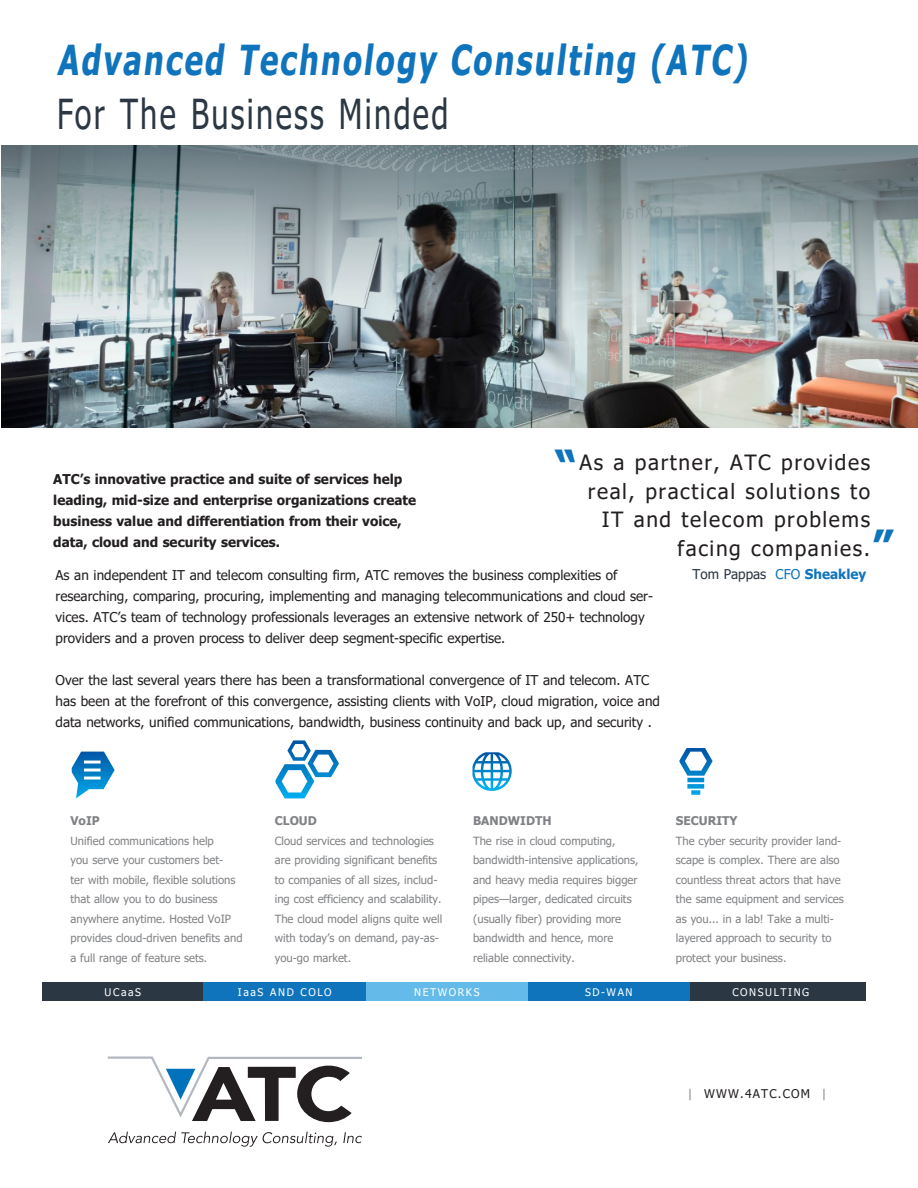
<style>
.page{position:relative;width:918px;height:1188px;background:#fff}
.page>*{position:absolute;margin:0;border:0;box-sizing:border-box;transform-origin:0 0}
.t1{font:700 45px "Tahoma";color:#1074bc}
.t2{font:700 41.25px "Tahoma";color:#1074bc;scale:.74 1}
.t3{font:41.25px "Tahoma";letter-spacing:.075em;color:#2b3743;scale:.74 1}
.t4{font:21px/28.5px "Tahoma";letter-spacing:.075em;color:#231f20;text-align:right}
.t5{font:13.5px/21px "Tahoma";color:#231f20}
.t6{font:700 13.5px/21px "Tahoma";color:#231f20}
.t7{font:13.5px "Tahoma";color:#2b3743}
.t8{font:700 12px "Tahoma";color:#808285}
.t9{font:12px "Tahoma";letter-spacing:.1em;color:#231f20}
.t10{font:11.25px/19.5px "Tahoma";color:#808285}
.t11{font:10.5px "Tahoma";letter-spacing:.15em;color:#fff}
.s1{color:#1074bc}
.s2{font-weight:700;color:#1074bc}
.s3{color:#808285}
</style>
<div class="page">
<div style="left:42px;top:982px;width:162px;height:19px;background:#2b3743"></div>
<div style="left:204px;top:982px;width:162px;height:19px;background:#1074bc"></div>
<div style="left:366px;top:982px;width:162px;height:19px;background:#64bae9"></div>
<div style="left:528px;top:982px;width:162px;height:19px;background:#1074bc"></div>
<div style="left:690px;top:982px;width:175px;height:19px;background:#2b3743"></div>
<svg style="left:108px;top:1056px;width:254px;height:66px"></svg>
<svg style="left:108px;top:1132px;width:229px;height:15px"></svg>
<svg style="left:343px;top:1132px;width:19px;height:11px"></svg>
<svg style="left:72px;top:752px;width:43px;height:46px"></svg>
<svg style="left:276px;top:740px;width:63px;height:58px"></svg>
<svg style="left:472px;top:752px;width:40px;height:39px"></svg>
<svg style="left:679px;top:748px;width:34px;height:47px"></svg>
<img style="left:2px;top:146px;width:916px;height:281px">
<p class="t2" style="left:57px;top:31px;width:943px">Advanced Technology Consulting (ATC)</p>
<p class="t3" style="left:57px;top:87px;width:530px">For The Business Minded</p>
<p class="t1" style="left:555px;top:436px;width:24px">“</p>
<p class="t4" style="left:580px;top:449px;width:292px">As a partner, ATC provides real, practical solutions to<br>IT and telecom problems facing companies.</p>
<p class="t7" style="left:693px;top:565px;width:175px">Tom Pappas <span class="s1">CFO</span> <span class="s2">Sheakley</span></p>
<p class="t6" style="left:53px;top:469px;width:364px">ATC’s innovative practice and suite of services help leading, mid-size and enterprise organizations create business value and differentiation from their voice, data, cloud and security services.</p>
<p class="t1" style="left:871px;top:516px;width:24px">”</p>
<p class="t5" style="left:56px;top:565px;width:599px">As an independent IT and telecom consulting firm, ATC removes the business complexities of researching, comparing, procuring, implementing and managing telecommunications and cloud ser&shy;vices. ATC’s team of technology professionals leverages an extensive network of 250+ technology providers and a proven process to deliver deep segment-specific expertise.</p>
<p class="t5" style="left:56px;top:670px;width:606px">Over the last several years there has been a transformational convergence of IT and telecom. ATC has been at the forefront of this convergence, assisting clients with VoIP, cloud migration, voice and data networks, unified communications, bandwidth, business continuity and back up, and security .</p>
<p class="t8" style="left:70px;top:812px;width:31px">VoIP</p>
<p class="t10" style="left:70px;top:831px;width:174px">Unified communications help<br>you serve your customers bet-<br>ter with mobile, flexible solutions that allow you to do business anywhere anytime. Hosted VoIP provides cloud-driven benefits and a full range of feature sets.</p>
<p class="t8" style="left:275px;top:812px;width:44px">CLOUD</p>
<p class="t10" style="left:275px;top:831px;width:169px">Cloud services and technologies are providing significant benefits to companies of all sizes, includ&shy;ing cost efficiency and scalability.<br>The cloud model aligns quite well with today’s on demand, pay-as&shy;you-go market.</p>
<p class="t8" style="left:473px;top:812px;width:80px">BANDWIDTH</p>
<p class="t10" style="left:473px;top:831px;width:167px">The rise in cloud computing, bandwidth-intensive applications, and heavy media requires bigger pipes—larger, dedicated circuits (usually fiber) providing more bandwidth and hence, more</p>
<p class="t10" style="left:473px;top:948px;width:103px">reliable connectivity.</p>
<p class="t8" style="left:676px;top:812px;width:63px">SECURITY</p>
<p class="t10" style="left:676px;top:831px;width:170px">The cyber security provider land&shy;scape is complex. There are also countless threat actors that have the same equipment and services as you... in a lab! Take a multi&shy;layered approach to security to protect your business.</p>
<p class="t11" style="left:105px;top:985px;width:38px">UCaaS</p>
<p class="t11" style="left:238px;top:985px;width:95px">IaaS AND COLO</p>
<p class="t11" style="left:414px;top:985px;width:67px">NETWORKS</p>
<p class="t11" style="left:585px;top:985px;width:49px">SD-WAN</p>
<p class="t11" style="left:732px;top:985px;width:78px">CONSULTING</p>
<p class="t9" style="left:688px;top:1085px;width:140px"><span class="s3">|</span> WWW.4ATC.COM <span class="s3">|</span></p>
</div>
